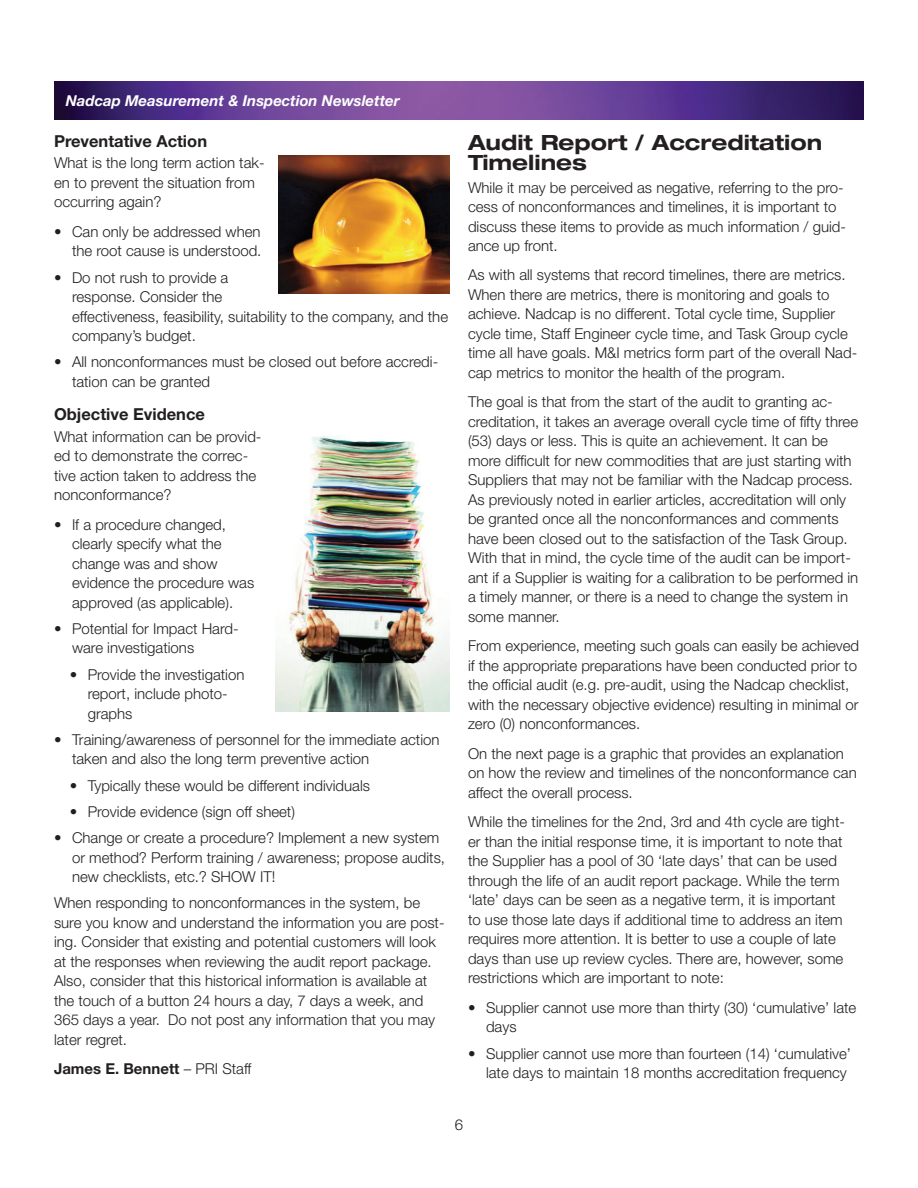
<style>
.page{position:relative;width:918px;height:1188px;background:#fff}
.page>*{position:absolute;margin:0;border:0;box-sizing:border-box;transform-origin:0 0}
.t1{font:700 expanded 21px/19.5px "Helvetica Neue LT Std";color:#231f20}
.t2{font:700 16.5px "Helvetica Neue LT Std";color:#231f20}
.t3{font:300 15px/19.5px "Helvetica Neue LT Std";color:#231f20}
.t4{font:italic 700 15px "Helvetica Neue LT Std";color:#fff}
.t5{font:700 15px "Helvetica Neue LT Std";color:#231f20}
.s1{font-weight:300}
</style>
<div class="page">
<img style="left:54px;top:81px;width:810px;height:39px">
<img style="left:279px;top:156px;width:171px;height:137px">
<img style="left:276px;top:436px;width:174px;height:276px">
<p class="t4" style="left:66px;top:91px;width:335px">Nadcap Measurement &amp; Inspection Newsletter</p>
<p class="t2" style="left:54px;top:131px;width:155px">Preventative Action</p>
<p class="t3" style="left:54px;top:153px;width:212px">What is the long term action tak&shy;en to prevent the situation from occurring again?</p>
<p class="t3" style="left:54px;top:222px;width:209px;text-align:right">• Can only be addressed when the root cause is understood.</p>
<p class="t3" style="left:72px;top:267px;width:378px;text-indent:-18px">• Do not rush to provide a<br>response. Consider the<br>effectiveness, feasibility, suitability to the company, and the company’s budget.</p>
<p class="t3" style="left:72px;top:352px;width:368px;text-indent:-18px">• All nonconformances must be closed out before accredi&shy;tation can be granted</p>
<p class="t2" style="left:54px;top:404px;width:152px">Objective Evidence</p>
<p class="t3" style="left:54px;top:426px;width:209px">What information can be provid&shy;ed to demonstrate the correc&shy;tive action taken to address the nonconformance?</p>
<p class="t3" style="left:72px;top:514px;width:184px;text-indent:-18px">• If a procedure changed, clearly specify what the change was and show evidence the procedure was approved (as applicable).</p>
<p class="t3" style="left:72px;top:618px;width:168px;text-indent:-18px">• Potential for Impact Hard&shy;ware investigations</p>
<p class="t3" style="left:88px;top:664px;width:158px;text-indent:-18px">• Provide the investigation report, include photo&shy;graphs</p>
<p class="t3" style="left:72px;top:729px;width:369px;text-indent:-18px">• Training/awareness of personnel for the immediate action taken and also the long term preventive action</p>
<p class="t3" style="left:70px;top:775px;width:302px">• Typically these would be different individuals</p>
<p class="t3" style="left:70px;top:801px;width:227px">• Provide evidence (sign off sheet)</p>
<p class="t3" style="left:72px;top:828px;width:375px;text-indent:-18px">• Change or create a procedure? Implement a new system or method? Perform training / awareness; propose audits, new checklists, etc.? SHOW IT!</p>
<p class="t3" style="left:54px;top:893px;width:392px">When responding to nonconformances in the system, be sure you know and understand the information you are post&shy;ing. Consider that existing and potential customers will look at the responses when reviewing the audit report package.<br>Also, consider that this historical information is available at the touch of a button 24 hours a day, 7 days a week, and 365 days a year. Do not post any information that you may later regret.</p>
<p class="t5" style="left:54px;top:1060px;width:199px">James E. Bennett <span class="s1">– PRI Staff</span></p>
<h1 class="t1" style="left:468px;top:132px;width:356px">Audit Report / Accreditation<br>Timelines</h1>
<p class="t3" style="left:468px;top:177px;width:380px">While it may be perceived as negative, referring to the pro&shy;cess of nonconformances and timelines, it is important to discuss these items to provide as much information / guid&shy;ance up front.</p>
<p class="t3" style="left:468px;top:265px;width:391px">As with all systems that record timelines, there are metrics.<br>When there are metrics, there is monitoring and goals to achieve. Nadcap is no different. Total cycle time, Supplier cycle time, Staff Engineer cycle time, and Task Group cycle time all have goals. M&amp;I metrics form part of the overall Nad&shy;cap metrics to monitor the health of the program.</p>
<p class="t3" style="left:468px;top:392px;width:392px">The goal is that from the start of the audit to granting ac&shy;creditation, it takes an average overall cycle time of fifty three (53) days or less. This is quite an achievement. It can be more difficult for new commodities that are just starting with Suppliers that may not be familiar with the Nadcap process.<br>As previously noted in earlier articles, accreditation will only be granted once all the nonconformances and comments have been closed out to the satisfaction of the Task Group.<br>With that in mind, the cycle time of the audit can be import&shy;ant if a Supplier is waiting for a calibration to be performed in a timely manner, or there is a need to change the system in some manner.</p>
<p class="t3" style="left:468px;top:636px;width:393px">From experience, meeting such goals can easily be achieved if the appropriate preparations have been conducted prior to the official audit (e.g. pre-audit, using the Nadcap checklist, with the necessary objective evidence) resulting in minimal or zero (0) nonconformances.</p>
<p class="t3" style="left:468px;top:744px;width:390px">On the next page is a graphic that provides an explanation on how the review and timelines of the nonconformance can affect the overall process.</p>
<p class="t3" style="left:468px;top:812px;width:379px">While the timelines for the 2nd, 3rd and 4th cycle are tight&shy;er than the initial response time, it is important to note that the Supplier has a pool of 30 ‘late days’ that can be used through the life of an audit report package. While the term ‘late’ days can be seen as a negative term, it is important to use those late days if additional time to address an item requires more attention. It is better to use a couple of late days than use up review cycles. There are, however, some restrictions which are important to note:</p>
<p class="t3" style="left:486px;top:998px;width:372px;text-indent:-18px">• Supplier cannot use more than thirty (30) ‘cumulative’ late days</p>
<p class="t3" style="left:468px;top:1043px;width:385px;text-align:right">• Supplier cannot use more than fourteen (14) ‘cumulative’ late days to maintain 18 months accreditation frequency</p>
<p class="t3" style="left:455px;top:1115px;width:10px">6</p>
</div>
